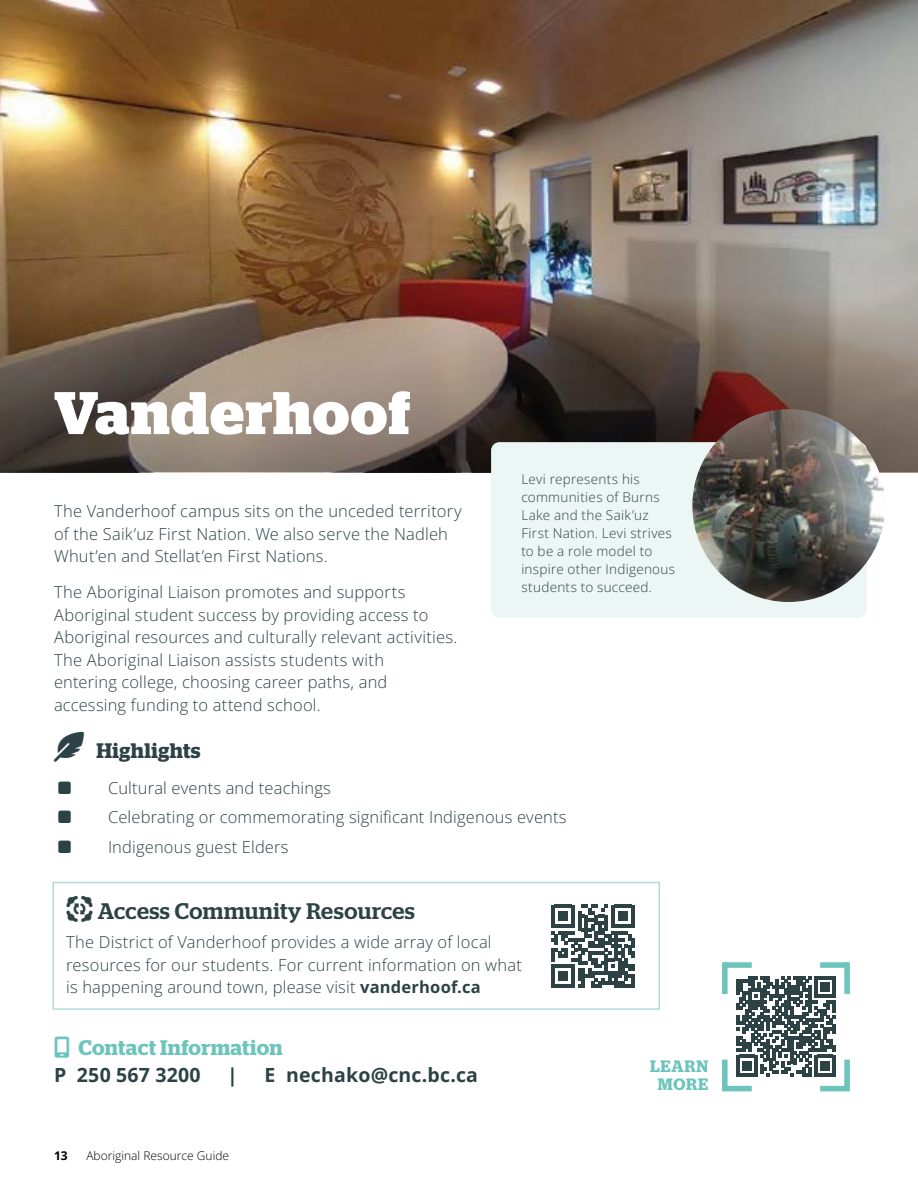
<style>
.page{position:relative;width:918px;height:1188px;background:#fff}
.page>*{position:absolute;margin:0;border:0;box-sizing:border-box;transform-origin:0 0}
.t1{font:700 60px "Stag";letter-spacing:.02em;color:#fff}
.t2{font:500 22.5px "Stag";letter-spacing:.025em;color:#2d4245}
.t3{font:600 21px "Stag";letter-spacing:.02em;color:#6dc4bc}
.t4{font:600 21px "Stag";letter-spacing:.02em;color:#2d4245}
.t5{font:700 19.5px "Open Sans";letter-spacing:.01em;color:#2d4245}
.t6{font:16.5px/22.5px "Open Sans";letter-spacing:.01em;color:#2d4245}
.t7{font:600 16.5px/18px "Stag";letter-spacing:.05em;color:#6dc4bc;text-align:center}
.t8{font:13.5px/18px "Open Sans";letter-spacing:.02em;color:#2d4245}
.t9{font:12px "Open Sans";color:#000}
.t10{font:700 12px "Open Sans";color:#000}
.s1{font-weight:700}
</style>
<div class="page">
<img style="left:0;top:0;width:918px;height:472px">
<div style="left:52px;top:882px;width:608px;height:128px;border:2px solid #b3ddd8"></div>
<svg style="left:551px;top:905px;width:84px;height:83px"></svg>
<svg style="left:736px;top:976px;width:100px;height:101px"></svg>
<svg style="left:737px;top:977px;width:99px;height:99px"></svg>
<div style="left:820px;top:1086px;width:30px;height:5px;background:#6dc4bc"></div>
<div style="left:844px;top:1060px;width:6px;height:28px;background:#6dc4bc"></div>
<div style="left:723px;top:962px;width:29px;height:6px;background:#6dc4bc"></div>
<div style="left:722px;top:962px;width:6px;height:32px;background:#6dc4bc"></div>
<div style="left:722px;top:1086px;width:30px;height:5px;background:#6dc4bc"></div>
<div style="left:722px;top:1060px;width:6px;height:28px;background:#6dc4bc"></div>
<div style="left:820px;top:962px;width:28px;height:6px;background:#6dc4bc"></div>
<div style="left:844px;top:962px;width:6px;height:32px;background:#6dc4bc"></div>
<div style="left:491px;top:442px;width:376px;height:176px;background:#ecf6f4;border-radius:8px"></div>
<img style="left:692px;top:409px;width:193px;height:193px;border-radius:96px">
<h1 class="t1" style="left:54px;top:378px;width:358px">Vanderhoof</h1>
<p class="t8" style="left:521px;top:470px;width:155px">Levi represents his communities of Burns<br>Lake and the Saik’uz<br>First Nation. Levi strives to be a role model to inspire other Indigenous students to succeed.</p>
<p class="t6" style="left:54px;top:500px;width:409px">The Vanderhoof campus sits on the unceded territory of the Saik’uz First Nation. We also serve the Nadleh<br>Whut’en and Stellat’en First Nations.</p>
<p class="t6" style="left:54px;top:581px;width:405px">The Aboriginal Liaison promotes and supports Aboriginal student success by providing access to Aboriginal resources and culturally relevant activities.<br>The Aboriginal Liaison assists students with<br>entering college, choosing career paths, and accessing funding to attend school.</p>
<p class="t4" style="left:96px;top:738px;width:106px">Highlights</p>
<p class="t6" style="left:108px;top:776px;width:224px">Cultural events and teachings</p>
<p class="t6" style="left:108px;top:806px;width:460px">Celebrating or commemorating significant Indigenous events</p>
<p class="t6" style="left:108px;top:835px;width:182px">Indigenous guest Elders</p>
<h2 class="t2" style="left:98px;top:898px;width:318px">Access Community Resources</h2>
<p class="t6" style="left:66px;top:931px;width:457px">The District of Vanderhoof provides a wide array of local resources for our students. For current information on what is happening around town, please visit <span class="s1">vanderhoof.ca</span></p>
<p class="t3" style="left:78px;top:1035px;width:206px">Contact Information</p>
<p class="t5" style="left:54px;top:1062px;width:148px">P 250 567 3200</p>
<p class="t5" style="left:227px;top:1062px;width:12px">|</p>
<p class="t5" style="left:265px;top:1062px;width:215px">E nechako@cnc.bc.ca</p>
<p class="t10" style="left:54px;top:1148px;width:15px">13</p>
<p class="t9" style="left:86px;top:1148px;width:144px">Aboriginal Resource Guide</p>
<p class="t7" style="left:650px;top:1057px;width:60px">LEARN<br>MORE</p>
</div>
